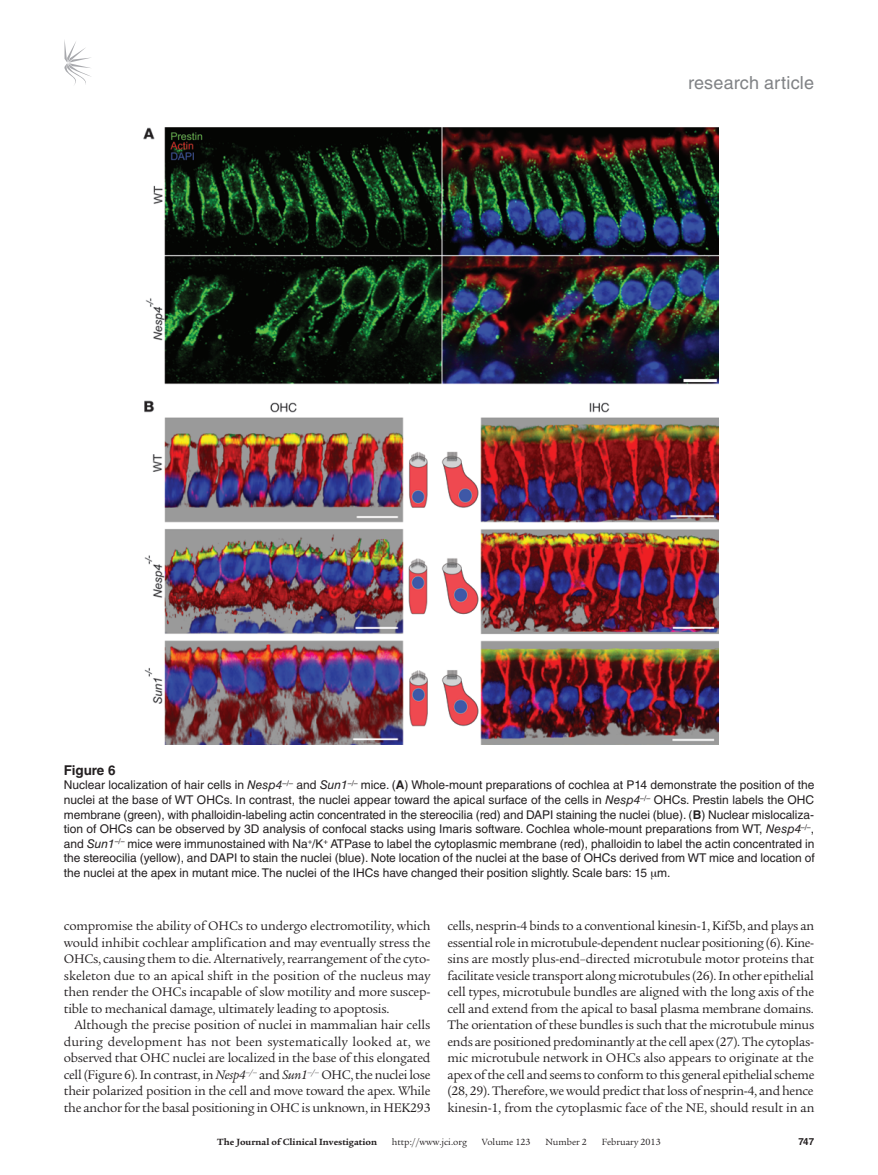
<style>
.page{position:relative;width:878px;height:1175px;background:#fff}
.page>*{position:absolute;margin:0;border:0;box-sizing:border-box;transform-origin:0 0}
.t1{font:18px "Helvetica LT Std";letter-spacing:.01em;color:#808285}
.t2{font:13.5px/16.5px "Legacy Serif Std";letter-spacing:-.015em;color:#231f20;text-align:justify}
.t3{font:700 13.5px "Helvetica LT Std";color:#231f20}
.t4{font:12px/14.7px "Helvetica LT Std";color:#231f20;text-align:justify}
.t5{font:9.75px "Legacy Serif Std";color:#231f20}
.t6{font:700 9.75px "Legacy Serif Std";color:#231f20}
.t7{font:700 9.75px "Helvetica LT Std";color:#231f20}
.s1{font-style:italic}
.s2{font-weight:700}
</style>
<div class="page">
<svg style="left:64px;top:40px;width:27px;height:45px"></svg>
<img style="left:143px;top:127px;width:575px;height:618px">
<h1 class="t1" style="left:688px;top:73px;width:127px">research article</h1>
<p class="t3" style="left:64px;top:761px;width:53px">Figure 6</p>
<p class="t4" style="left:64px;top:777px;width:752px">Nuclear localization of hair cells in <span class="s1">Nesp4</span><sup>–/–</sup> and <span class="s1">Sun1</span><sup>–/–</sup> mice. (<span class="s2">A</span>) Whole-mount preparations of cochlea at P14 demonstrate the position of the nuclei at the base of WT OHCs. In contrast, the nuclei appear toward the apical surface of the cells in <span class="s1">Nesp4</span><sup>–/–</sup> OHCs. Prestin labels the OHC membrane (green), with phalloidin-labeling actin concentrated in the stereocilia (red) and DAPI staining the nuclei (blue). (<span class="s2">B</span>) Nuclear mislocaliza&shy;tion of OHCs can be observed by 3D analysis of confocal stacks using Imaris software. Cochlea whole-mount preparations from WT, <span class="s1">Nesp4</span><sup>–/–</sup>, and <span class="s1">Sun1</span><sup>–/–</sup> mice were immunostained with Na<sup>+</sup>/K<sup>+</sup> ATPase to label the cytoplasmic membrane (red), phalloidin to label the actin concentrated in the stereocilia (yellow), and DAPI to stain the nuclei (blue). Note location of the nuclei at the base of OHCs derived from WT mice and location of the nuclei at the apex in mutant mice. The nuclei of the IHCs have changed their position slightly. Scale bars: 15 m.</p>
<p class="t2" style="left:64px;top:917px;width:368px">compromise the ability of OHCs to undergo electromotility, which would inhibit cochlear amplification and may eventually stress the OHCs, causing them to die. Alternatively, rearrangement of the cyto&shy;skeleton due to an apical shift in the position of the nucleus may then render the OHCs incapable of slow motility and more suscep&shy;tible to mechanical damage, ultimately leading to apoptosis.</p>
<p class="t2" style="left:64px;top:1016px;width:368px;text-indent:11px">Although the precise position of nuclei in mammalian hair cells during development has not been systematically looked at, we observed that OHC nuclei are localized in the base of this elongated cell (Figure 6). In contrast, in <span class="s1">Nesp4</span><sup>–/–</sup> and <span class="s1">Sun1</span><sup>–/–</sup> OHC, the nuclei lose their polarized position in the cell and move toward the apex. While the anchor for the basal positioning in OHC is unknown, in HEK293</p>
<p class="t2" style="left:447px;top:917px;width:368px">cells, nesprin-4 binds to a conventional kinesin-1, Kif5b, and plays an essential role in microtubule-dependent nuclear positioning (6). Kine&shy;sins are mostly plus-end–directed microtubule motor proteins that facilitate vesicle transport along microtubules (26). In other epithelial cell types, microtubule bundles are aligned with the long axis of the cell and extend from the apical to basal plasma membrane domains.<br>The orientation of these bundles is such that the microtubule minus ends are positioned predominantly at the cell apex (27). The cytoplas&shy;mic microtubule network in OHCs also appears to originate at the apex of the cell and seems to conform to this general epithelial scheme (28, 29). Therefore, we would predict that loss of nesprin-4, and hence kinesin-1, from the cytoplasmic face of the NE, should result in an</p>
<p class="t6" style="left:217px;top:1135px;width:161px">The Journal of Clinical Investigation</p>
<p class="t5" style="left:392px;top:1136px;width:77px">http://www.jci.org</p>
<p class="t5" style="left:481px;top:1136px;width:50px">Volume 123</p>
<p class="t5" style="left:545px;top:1136px;width:43px">Number 2</p>
<p class="t5" style="left:601px;top:1136px;width:61px">February 2013</p>
<p class="t7" style="left:798px;top:1135px;width:17px">747</p>
</div>
